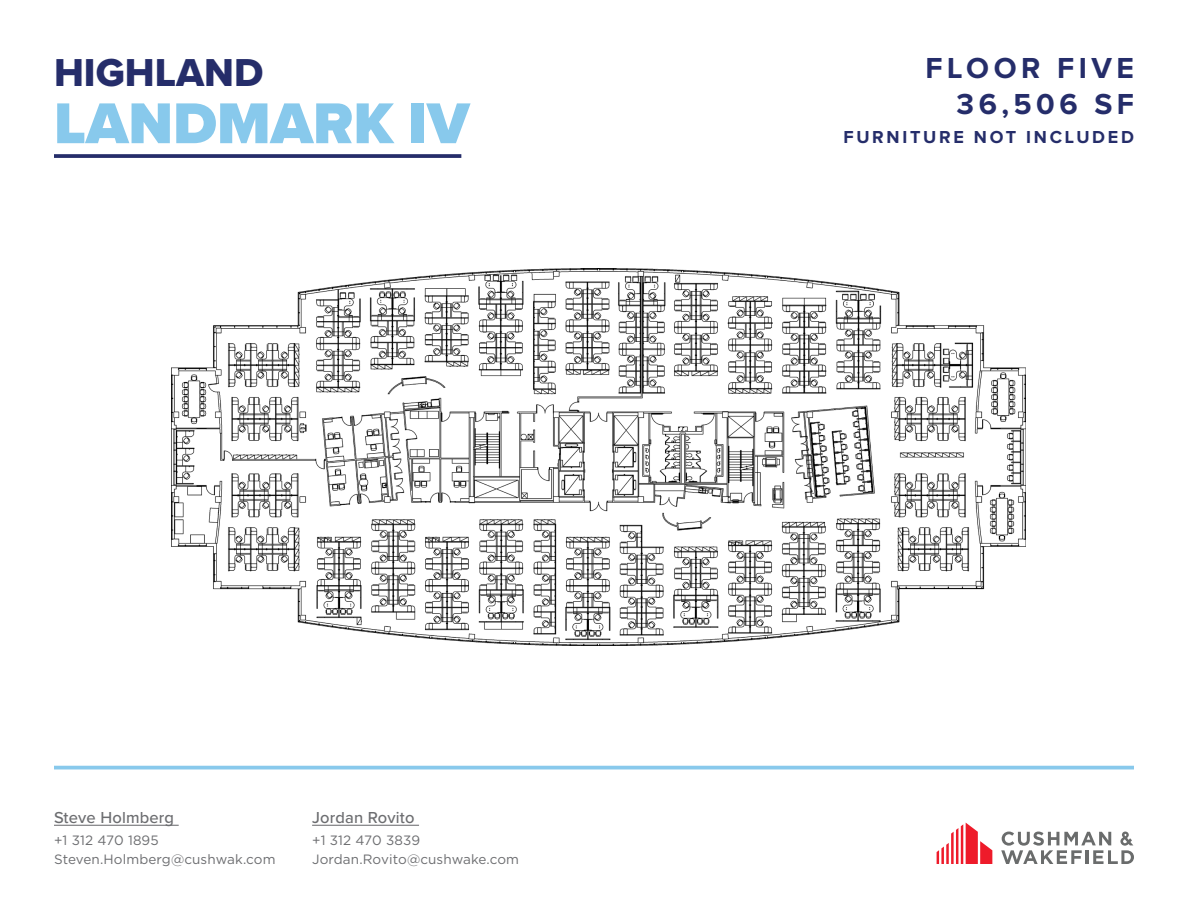
<style>
.page{position:relative;width:1188px;height:918px;background:#fff}
.page>*{position:absolute;margin:0;border:0;box-sizing:border-box;transform-origin:0 0}
.t1{font:900 59.7px "Proxima Nova";color:#88c9ec}
.t2{font:40.35px "Proxima Nova Extrabld";color:#252d6a}
.Page_Headline{font:700 30px/36px "Proxima Nova";letter-spacing:.15em;color:#252d6a;text-align:right}
.Page_Headline-2{font:700 18px "Proxima Nova";letter-spacing:.15em;color:#252d6a}
.t3{font:500 16.5px "Proxima Nova";letter-spacing:.01em;color:#6c6d70}
.t4{font:13.5px/18.8px "Gotham";letter-spacing:.01em;color:#6c6d70}
</style>
<div class="page">
<svg style="left:54px;top:154px;width:407px;height:4px;background:#323972"></svg>
<hr style="left:54px;top:766px;width:1080px;height:3px;background:#88c9ec">
<hr style="left:54px;top:825px;width:125px;height:1px;background:#6c6d70">
<hr style="left:312px;top:825px;width:107px;height:1px;background:#6c6d70">
<svg style="left:937px;top:823px;width:55px;height:41px"></svg>
<svg style="left:1001px;top:831px;width:133px;height:33px"></svg>
<img style="left:171px;top:269px;width:854px;height:377px">
<h2 class="t2" style="left:54px;top:42px;width:211px">HIGHLAND</h2>
<h1 class="t1" style="left:54px;top:79px;width:417px">LANDMARK IV</h1>
<p class="t3" style="left:54px;top:805px;width:122px">Steve Holmberg</p>
<p class="t4" style="left:54px;top:831px;width:223px">+1 312 470 1895<br>Steven.Holmberg@cushwak.com</p>
<p class="t3" style="left:312px;top:805px;width:104px">Jordan Rovito</p>
<p class="t4" style="left:312px;top:831px;width:208px">+1 312 470 3839<br>Jordan.Rovito@cushwake.com</p>
<p class="Page_Headline" style="left:925px;top:51px;width:210px">FLOOR FIVE<br>36,506 SF</p>
<p class="Page_Headline-2" style="left:843px;top:129px;width:292px">FURNITURE NOT INCLUDED</p>
</div>
